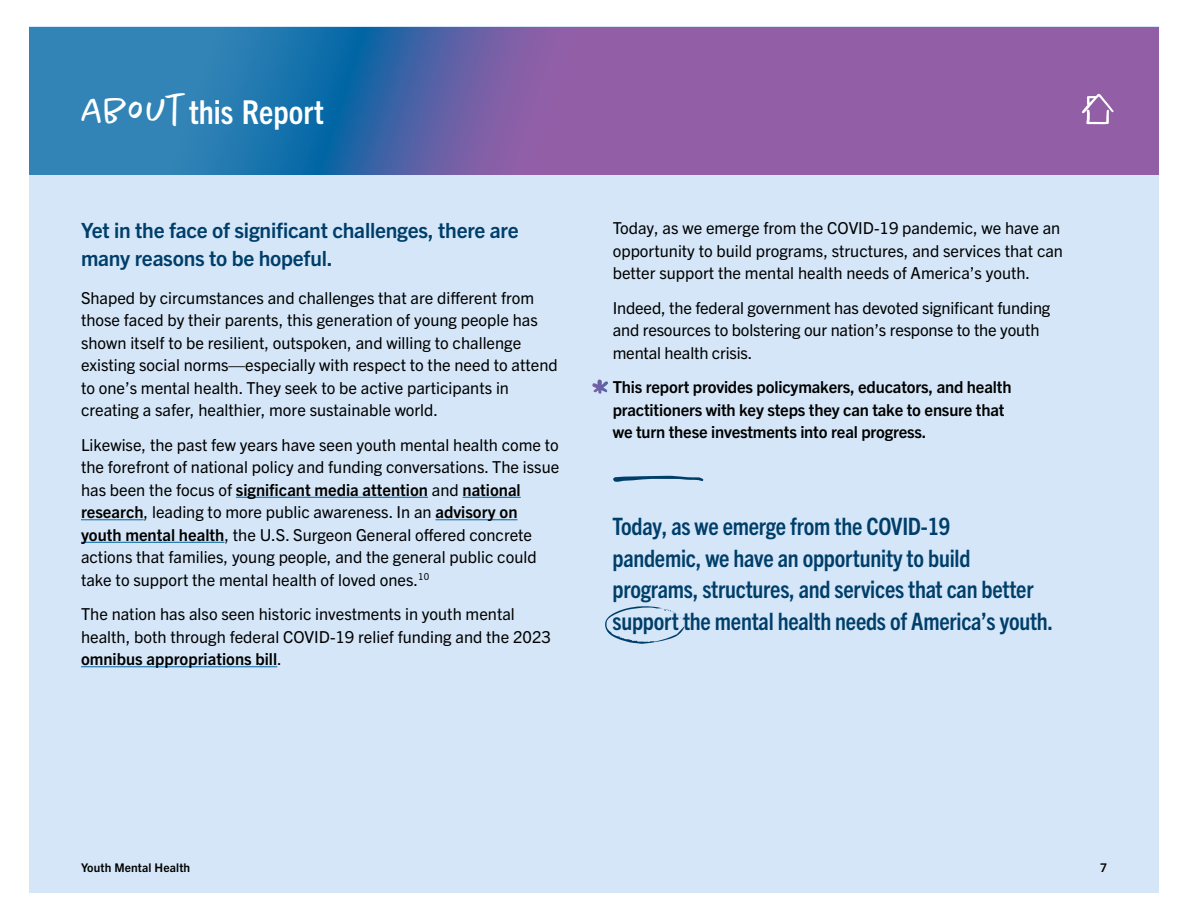
<style>
.page{position:relative;width:1188px;height:918px;background:#fff}
.page>*{position:absolute;margin:0;border:0;box-sizing:border-box;transform-origin:0 0}
.t1{font:700 condensed 33px "Trade Gothic Next LT Pro";color:#fff}
.call_out_text{font:700 condensed 24px/31.5px "Trade Gothic Next LT Pro";letter-spacing:-.01em;color:#003e6a}
.call_out_text-2{font:700 21px/28.5px "Trade Gothic Next LT Pro";letter-spacing:-.01em;color:#003e6a}
.Body_text{font:16.5px/22.5px "Trade Gothic Next LT Pro";color:#000}
.Body_text-2{font:700 16.5px/22.5px "Trade Gothic Next LT Pro";letter-spacing:-.01em;color:#000}
.Body_text-3{font:700 12px "Trade Gothic Next LT Pro";letter-spacing:.01em;color:#000}
.s1{font-family:"Chantal";font-weight:300;font-stretch:normal;font-size:39px}
.s2{font-weight:700}
</style>
<div class="page">
<div style="left:29px;top:26px;width:1130px;height:867px;background:#d0e4f7"></div>
<hr style="left:236px;top:497px;width:192px;height:1px;background:#0065a4">
<hr style="left:463px;top:497px;width:58px;height:1px;background:#0065a4">
<hr style="left:81px;top:519px;width:63px;height:1px;background:#0065a4">
<hr style="left:435px;top:519px;width:83px;height:1px;background:#0065a4">
<hr style="left:81px;top:542px;width:143px;height:1px;background:#0065a4">
<hr style="left:81px;top:666px;width:196px;height:1px;background:#0065a4">
<svg style="left:29px;top:27px;width:1130px;height:148px;background:#6a67a9"></svg>
<svg style="left:1081px;top:93px;width:33px;height:31px"></svg>
<svg style="left:613px;top:476px;width:90px;height:6px"></svg>
<svg style="left:605px;top:606px;width:80px;height:38px"></svg>
<svg style="left:592px;top:380px;width:16px;height:14px"></svg>
<h1 class="t1" style="left:81px;top:90px;width:245px"><span class="s1">About</span> this Report</h1>
<p class="call_out_text-2" style="left:81px;top:214px;width:439px">Yet in the face of significant challenges, there are many reasons to be hopeful.</p>
<p class="Body_text" style="left:81px;top:285px;width:478px">Shaped by circumstances and challenges that are different from those faced by their parents, this generation of young people has shown itself to be resilient, outspoken, and willing to challenge existing social norms—especially with respect to the need to attend to one’s mental health. They seek to be active participants in creating a safer, healthier, more sustainable world.</p>
<p class="Body_text" style="left:81px;top:432px;width:480px">Likewise, the past few years have seen youth mental health come to the forefront of national policy and funding conversations. The issue has been the focus of <span class="s2">significant media attention</span> and <span class="s2">national research</span>, leading to more public awareness. In an <span class="s2">advisory on youth mental health</span>, the U.S. Surgeon General offered concrete actions that families, young people, and the general public could take to support the mental health of loved ones.<sup>10</sup></p>
<p class="Body_text" style="left:81px;top:602px;width:471px">The nation has also seen historic investments in youth mental health, both through federal COVID-19 relief funding and the 2023 <span class="s2">omnibus appropriations bill</span>.</p>
<p class="Body_text" style="left:613px;top:216px;width:452px">Today, as we emerge from the COVID-19 pandemic, we have an opportunity to build programs, structures, and services that can better support the mental health needs of America’s youth.</p>
<p class="Body_text" style="left:613px;top:295px;width:439px">Indeed, the federal government has devoted significant funding and resources to bolstering our nation’s response to the youth mental health crisis.</p>
<p class="Body_text-2" style="left:613px;top:375px;width:400px">This report provides policymakers, educators, and health practitioners with key steps they can take to ensure that we turn these investments into real progress.</p>
<p class="call_out_text" style="left:613px;top:510px;width:442px">Today, as we emerge from the COVID-19<br>pandemic, we have an opportunity to build programs, structures, and services that can better support the mental health needs of America’s youth.</p>
<p class="Body_text-3" style="left:81px;top:860px;width:111px">Youth Mental Health</p>
<p class="Body_text-3" style="left:1100px;top:860px;width:8px">7</p>
</div>
